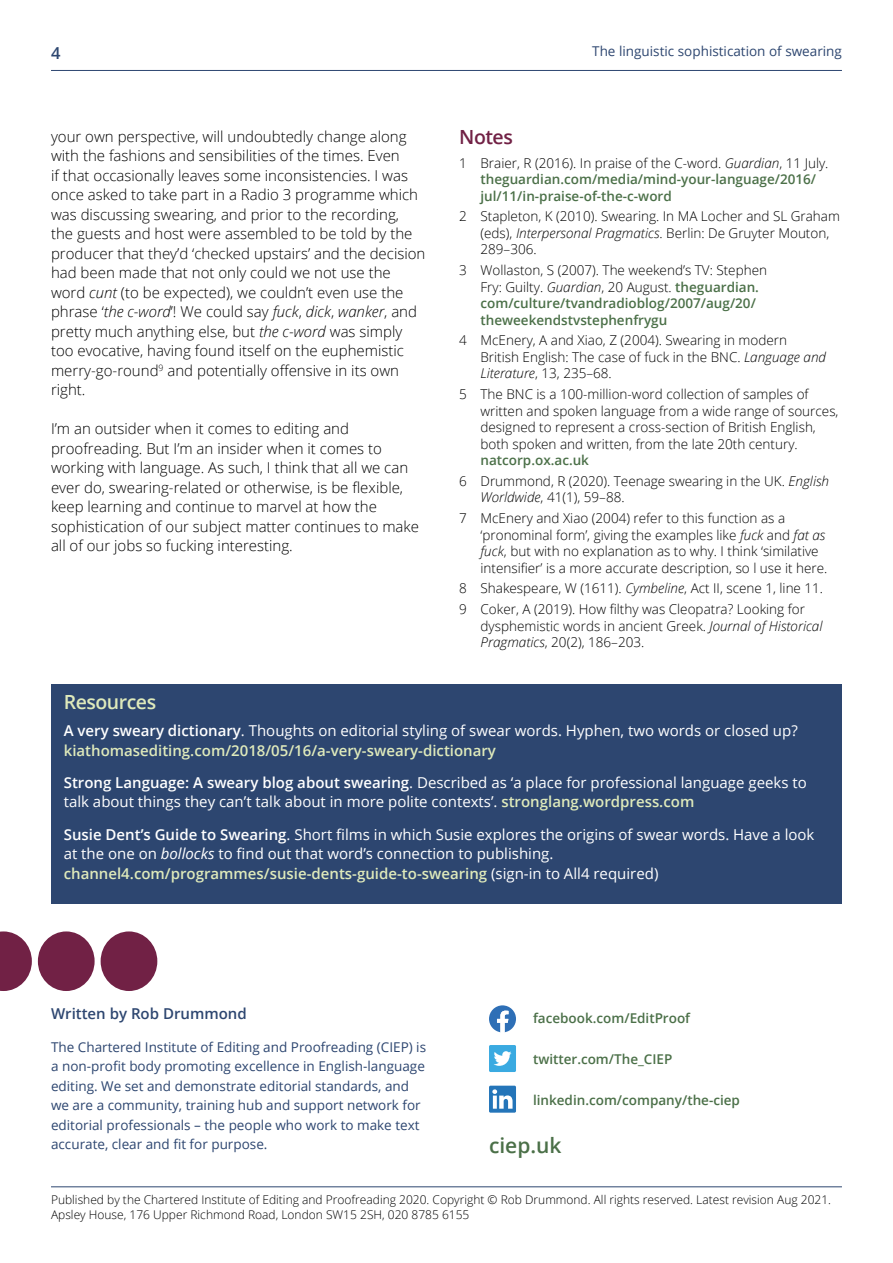
<style>
.page{position:relative;width:893px;height:1263px;background:#fff}
.page>*{position:absolute;margin:0;border:0;box-sizing:border-box;transform-origin:0 0}
.t1{font:600 21px "Open Sans";color:#4b7048}
.H1-box-green{font:600 19.5px "Open Sans";letter-spacing:-.025em;color:#dfeabb}
.H1-box-maroon{font:600 19.5px "Open Sans";letter-spacing:-.025em;color:#712145}
.t2{font:600 16.5px "Open Sans";color:#2d4670}
.Body-text{font:300 15px/19.5px "Open Sans";color:#000}
.Body-box-white{font:15px/19.5px "Open Sans";color:#fff}
.t3{font:600 15px "Open Sans";color:#2d4670}
.Notes{font:300 13.5px/16.5px "Open Sans";color:#000}
.Notes-2{font:600 13.5px/16.5px "Open Sans";color:#4b7048}
.t4{font:13.5px/19.5px "Open Sans";color:#2d4670}
.t5{font:300 12px/15px "Open Sans";color:#000}
.s1{font-style:italic}
.s2{font-weight:300;color:#000}
.s3{font-weight:300;font-style:italic;color:#000}
.s4{font-weight:600;color:#4b7048}
.s5{font-weight:600}
.s6{font-weight:600;color:#dfeabb}
</style>
<div class="page">
<hr style="left:51px;top:70px;width:791px;height:1px;background:#2d4670">
<hr style="left:51px;top:1186px;width:791px;height:1px;background:#2d4670">
<svg style="left:0;top:931px;width:32px;height:60px"></svg>
<div style="left:38px;top:931px;width:57px;height:60px;background:#712145;border-radius:50%"></div>
<div style="left:101px;top:931px;width:56px;height:60px;background:#712145;border-radius:50%"></div>
<svg style="left:489px;top:1005px;width:27px;height:27px"></svg>
<div style="left:489px;top:1045px;width:27px;height:27px;background:#3aaae1;border-radius:2px"></div>
<svg style="left:494px;top:1051px;width:17px;height:15px"></svg>
<div style="left:489px;top:1086px;width:27px;height:27px;background:#2475b9;border-radius:2px"></div>
<svg style="left:492px;top:1089px;width:21px;height:20px"></svg>
<div style="left:51px;top:685px;width:791px;height:219px;background:#2d4670"></div>
<p class="t2" style="left:51px;top:41px;width:11px">4</p>
<p class="Body-text" style="left:51px;top:126px;width:376px">your own perspective, will undoubtedly change along with the fashions and sensibilities of the times. Even<br>if that occasionally leaves some inconsistencies. I was once asked to take part in a Radio 3 programme which was discussing swearing, and prior to the recording,<br>the guests and host were assembled to be told by the producer that they’d ‘checked upstairs’ and the decision had been made that not only could we not use the word <span class="s1">cunt</span> (to be expected), we couldn’t even use the phrase ‘<span class="s1">the c-word</span>’! We could say <span class="s1">fuck</span>, <span class="s1">dick</span>, <span class="s1">wanker</span>, and pretty much anything else, but <span class="s1">the c-word</span> was simply too evocative, having found itself on the euphemistic merry-go-round<sup>9</sup> and potentially offensive in its own right.</p>
<p class="Body-text" style="left:51px;top:419px;width:370px">I’m an outsider when it comes to editing and proofreading. But I’m an insider when it comes to working with language. As such, I think that all we can ever do, swearing-related or otherwise, is be flexible, keep learning and continue to marvel at how the sophistication of our subject matter continues to make all of our jobs so fucking interesting.</p>
<p class="t4" style="left:592px;top:41px;width:251px">The linguistic sophistication of swearing</p>
<p class="H1-box-maroon" style="left:459px;top:123px;width:55px">Notes</p>
<p class="Notes-2" style="left:480px;top:154px;width:349px;text-indent:-21px"><span class="s2">1 Braier, R (2016). In praise of the C-word.</span> <span class="s3">Guardian</span><span class="s2">, 11 July. </span>theguardian.com/media/mind-your-language/2016/ jul/11/in-praise-of-the-c-word</p>
<p class="Notes" style="left:480px;top:208px;width:361px;text-indent:-21px">2 Stapleton, K (2010). Swearing. In MA Locher and SL Graham (eds), <span class="s1">Interpersonal Pragmatics</span>. Berlin: De Gruyter Mouton,<br>289–306.</p>
<p class="Notes-2" style="left:480px;top:262px;width:288px;text-indent:-21px"><span class="s2">3 Wollaston, S (2007). The weekend’s TV: Stephen Fry: Guilty.</span> <span class="s3">Guardian</span><span class="s2">, 20 August.</span> theguardian. com/culture/tvandradioblog/2007/aug/20/ theweekendstvstephenfrygu</p>
<p class="Notes" style="left:480px;top:332px;width:347px;text-indent:-21px">4 McEnery, A and Xiao, Z (2004). Swearing in modern<br>British English: The case of fuck in the BNC. <span class="s1">Language and<br>Literature</span>, 13, 235–68.</p>
<p class="Notes" style="left:480px;top:385px;width:359px;text-indent:-21px">5 The BNC is a 100-million-word collection of samples of written and spoken language from a wide range of sources, designed to represent a cross-section of British English, both spoken and written, from the late 20th century. <span class="s4">natcorp.ox.ac.uk</span></p>
<p class="Notes" style="left:480px;top:472px;width:350px;text-indent:-21px">6 Drummond, R (2020). Teenage swearing in the UK. <span class="s1">English<br>Worldwide</span>, 41(1), 59–88.</p>
<p class="Notes" style="left:480px;top:509px;width:348px;text-indent:-21px">7 McEnery and Xiao (2004) refer to this function as a ‘pronominal form’, giving the examples like <span class="s1">fuck</span> and <span class="s1">fat as fuck</span>, but with no explanation as to why. I think ‘similative intensifier’ is a more accurate description, so l use it here.</p>
<p class="Notes" style="left:459px;top:580px;width:365px">8 Shakespeare, W (1611). <span class="s1">Cymbeline</span>, Act II, scene 1, line 11.</p>
<p class="Notes" style="left:480px;top:600px;width:344px;text-indent:-21px">9 Coker, A (2019). How filthy was Cleopatra? Looking for dysphemistic words in ancient Greek. <span class="s1">Journal of Historical<br>Pragmatics</span>, 20(2), 186–203.</p>
<p class="H1-box-green" style="left:64px;top:689px;width:94px">Resources</p>
<p class="Body-box-white" style="left:64px;top:720px;width:735px"><span class="s5">A very sweary dictionary</span>. Thoughts on editorial styling of swear words. Hyphen, two words or closed up? <span class="s6">kiathomasediting.com/2018/05/16/a-very-sweary-dictionary</span></p>
<p class="Body-box-white" style="left:64px;top:772px;width:744px"><span class="s5">Strong Language: A sweary blog about swearing</span>. Described as ‘a place for professional language geeks to talk about things they can’t talk about in more polite contexts’. <span class="s6">stronglang.wordpress.com</span></p>
<p class="Body-box-white" style="left:64px;top:824px;width:752px"><span class="s5">Susie Dent’s Guide to Swearing</span>. Short films in which Susie explores the origins of swear words. Have a look at the one on <span class="s1">bollocks</span> to find out that word’s connection to publishing. <span class="s6">channel4.com/programmes/susie-dents-guide-to-swearing</span> (sign-in to All4 required)</p>
<p class="t3" style="left:51px;top:1004px;width:197px">Written by Rob Drummond</p>
<p class="t4" style="left:51px;top:1037px;width:377px">The Chartered Institute of Editing and Proofreading (CIEP) is a non-profit body promoting excellence in English-language editing. We set and demonstrate editorial standards, and we are a community, training hub and support network for editorial professionals – the people who work to make text accurate, clear and fit for purpose.</p>
<p class="Notes-2" style="left:533px;top:1010px;width:159px">facebook.com/EditProof</p>
<p class="Notes-2" style="left:533px;top:1051px;width:141px">twitter.com/The_CIEP</p>
<p class="Notes-2" style="left:533px;top:1091px;width:208px">linkedin.com/company/the-ciep</p>
<h1 class="t1" style="left:489px;top:1131px;width:74px">ciep.uk</h1>
<p class="t5" style="left:51px;top:1192px;width:782px">Published by the Chartered Institute of Editing and Proofreading 2020. Copyright © Rob Drummond. All rights reserved. Latest revision Aug 2021.<br>Apsley House, 176 Upper Richmond Road, London SW15 2SH, 020 8785 6155</p>
</div>
